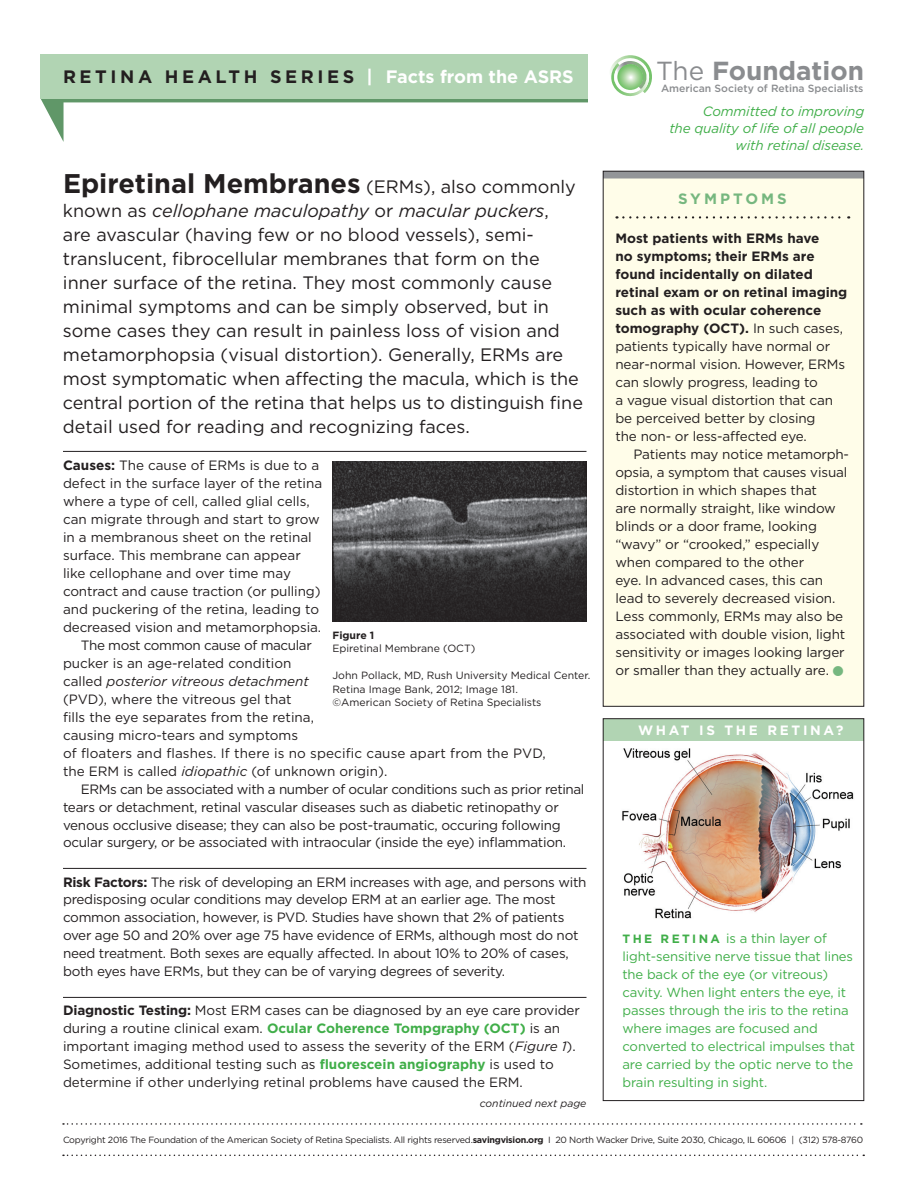
<style>
.page{position:relative;width:918px;height:1188px;background:#fff}
.page>*{position:absolute;margin:0;border:0;box-sizing:border-box;transform-origin:0 0}
.t1{font:700 27px "Gotham";color:#231f20}
.t2{font:700 26.1px "Gotham";color:#8a8c8f}
.t3{font:18px/24px "Gotham";color:#231f20}
.t4{font:700 18px "Gotham";letter-spacing:.2em;color:#231f20}
.t5{font:700 15px "Gotham";letter-spacing:.2em;color:#76b77f}
.t6{font:13.5px/18px "Gotham";letter-spacing:-.01em;color:#231f20}
.t7{font:13.5px "Gotham";letter-spacing:-.03em;color:#231f20}
.t8{font:italic 13.5px/17.2px "Gotham";letter-spacing:-.01em;color:#40ae49;text-align:right}
.t9{font:13.5px "Gotham";letter-spacing:.01em;color:#231f20}
.t10{font:italic 13.5px "Gotham";color:#231f20}
.t11{font:700 13.5px "Gotham";letter-spacing:.2em;color:#fff}
.t12{font:13.2px/18px "Gotham";letter-spacing:-.01em;color:#40ae49}
.t13{font:10.5px/13.5px "Gotham";color:#231f20}
.t14{font:500 10.5px "Gotham";color:#8a8c8f}
.t15{font:italic 10.5px "Gotham";color:#231f20}
.t16{font:700 10.5px "Gotham";color:#231f20}
.t17{font:9px "Gotham";letter-spacing:-.025em;color:#231f20}
.s1{color:#fff}
.s2{font-weight:400;font-size:18px}
.s3{font-style:italic}
.s4{font-weight:700}
.s5{font-style:normal}
.s6{font-weight:700;color:#40ae49}
.s7{font-weight:400}
.s8{font-weight:700;font-size:12px}
</style>
<div class="page">
<svg style="left:41px;top:99px;width:23px;height:43px"></svg>
<hr style="left:54px;top:98px;width:534px;height:4px;background:#609768">
<div style="left:40px;top:54px;width:548px;height:45px;background:#b1d4b3"></div>
<div style="left:603px;top:175px;width:261px;height:531px;background:#fffde9"></div>
<svg style="left:623px;top:216px;width:226px;height:3px"></svg>
<svg style="left:610px;top:55px;width:42px;height:42px"></svg>
<svg style="left:617px;top:64px;width:26px;height:26px"></svg>
<img style="left:622px;top:748px;width:232px;height:171px">
<div style="left:603px;top:719px;width:261px;height:22px;background:#b1d4b3"></div>
<div style="left:603px;top:171px;width:261px;height:7px;background:#939598"></div>
<div style="left:603px;top:718px;width:261px;height:383px;border:1px solid #231f20"></div>
<svg style="left:63px;top:1123px;width:799px;height:2px"></svg>
<svg style="left:63px;top:1155px;width:801px;height:1px"></svg>
<hr style="left:63px;top:451px;width:523px;height:1px;background:#231f20">
<hr style="left:63px;top:868px;width:523px;height:1px;background:#231f20">
<hr style="left:63px;top:997px;width:523px;height:1px;background:#231f20">
<img style="left:332px;top:461px;width:254px;height:160px">
<h3 class="t4" style="left:63px;top:65px;width:512px">RETINA HEALTH SERIES <span class="s1">| Factsfrom the ASRS</span></h3>
<h1 class="t1" style="left:63px;top:165px;width:514px">Epiretinal Membranes <span class="s2">(ERMs), also commonly</span></h1>
<p class="t3" style="left:63px;top:198px;width:522px">known as <span class="s3">cellophane maculopathy</span> or <span class="s3">macular puckers</span>,<br>are avascular (having few or no blood vessels), semi&shy;translucent, fibrocellular membranes that form on the inner surface of the retina. They most commonly cause minimal symptoms and can be simply observed, but in some cases they can result in painless loss of vision and metamorphopsia (visual distortion). Generally, ERMs are most symptomatic when affecting the macula, which is the central portion of the retina that helps us to distinguish fine detail used for reading and recognizing faces.</p>
<p class="t6" style="left:63px;top:456px;width:258px"><span class="s4">Causes:</span> The cause of ERMs is due to a</p>
<p class="t6" style="left:63px;top:474px;width:261px">defect in the surface layer of the retina</p>
<p class="t6" style="left:63px;top:492px;width:248px">where a type of cell, called glial cells,</p>
<p class="t6" style="left:63px;top:510px;width:258px">can migrate through and start to grow</p>
<p class="t6" style="left:63px;top:528px;width:250px">in a membranous sheet on the retinal</p>
<p class="t6" style="left:63px;top:546px;width:239px">surface. This membrane can appear</p>
<p class="t6" style="left:63px;top:564px;width:229px">like cellophane and over time may</p>
<p class="t6" style="left:63px;top:582px;width:259px">contract and cause traction (or pulling)</p>
<p class="t6" style="left:63px;top:599px;width:258px">and puckering of the retina, leading to</p>
<p class="t6" style="left:63px;top:617px;width:260px">decreased vision and metamorphopsia.</p>
<p class="t7" style="left:81px;top:636px;width:232px">The most common cause of macular</p>
<p class="t6" style="left:63px;top:653px;width:230px">pucker is an age-related condition</p>
<p class="t10" style="left:63px;top:672px;width:247px"><span class="s5">called</span> posterior vitreous detachment</p>
<p class="t6" style="left:63px;top:689px;width:230px">(PVD), where the vitreous gel that</p>
<p class="t6" style="left:63px;top:707px;width:253px">fills the eye separates from the retina,</p>
<p class="t6" style="left:63px;top:725px;width:237px">causing micro-tears and symptoms</p>
<p class="t9" style="left:63px;top:744px;width:484px">of floaters and flashes. If there is no specific cause apart from the PVD,</p>
<p class="t6" style="left:63px;top:761px;width:326px">the ERM is called <span class="s3">idiopathic</span> (of unknown origin).</p>
<p class="t7" style="left:81px;top:780px;width:505px">ERMs can be associated with a number of ocular conditions such as prior retinal</p>
<p class="t6" style="left:63px;top:797px;width:497px">tears or detachment, retinal vascular diseases such as diabetic retinopathy or</p>
<p class="t6" style="left:63px;top:815px;width:499px">venous occlusive disease; they can also be post-traumatic, occuring following</p>
<p class="t6" style="left:63px;top:833px;width:505px">ocular surgery, or be associated with intraocular (inside the eye) inflammation.</p>
<p class="t6" style="left:63px;top:872px;width:525px"><span class="s4">Risk Factors:</span> The risk of developing an ERM increases with age, and persons with predisposing ocular conditions may develop ERM at an earlier age. The most common association, however, is PVD. Studies have shown that 2% of patients over age 50 and 20% over age 75 have evidence of ERMs, although most do not need treatment. Both sexes are equally affected. In about 10% to 20% of cases, both eyes have ERMs, but they can be of varying degrees of severity.</p>
<p class="t6" style="left:63px;top:1001px;width:518px"><span class="s4">Diagnostic Testing:</span> Most ERM cases can be diagnosed by an eye care provider during a routine clinical exam. <span class="s6">Ocular Coherence Tompgraphy (OCT)</span> is an important imaging method used to assess the severity of the ERM (<span class="s3">Figure 1</span>).<br>Sometimes, additional testing such as <span class="s6">fluorescein angiography</span> is used to determine if other underlying retinal problems have caused the ERM.</p>
<p class="t16" style="left:332px;top:628px;width:43px">Figure 1</p>
<p class="t13" style="left:332px;top:641px;width:144px">Epiretinal Membrane (OCT)</p>
<p class="t13" style="left:332px;top:668px;width:259px">John Pollack, MD, Rush University Medical Center.<br>Retina Image Bank, 2012; Image 181.<br>©American Society of Retina Specialists</p>
<p class="t15" style="left:480px;top:1097px;width:108px">continued next page</p>
<h2 class="t2" style="left:656px;top:55px;width:209px"><span class="s7">The</span> Foundation</h2>
<p class="t14" style="left:661px;top:82px;width:204px">American Society of Retina Specialists</p>
<p class="t8" style="left:669px;top:102px;width:196px">Committed to improving<br>the quality of life of all people with retinal disease.</p>
<p class="t5" style="left:678px;top:189px;width:110px">SYMPTOMS</p>
<p class="t6" style="left:615px;top:229px;width:233px"><span class="s4">Most patients with ERMs have<br>no symptoms; their ERMs are found incidentally on dilated retinal exam or on retinal imaging such as with ocular coherence tomography (OCT).</span> In such cases, patients typically have normal or near-normal vision. However, ERMs can slowly progress, leading to<br>a vague visual distortion that can be perceived better by closing<br>the non- or less-affected eye.</p>
<p class="t6" style="left:615px;top:445px;width:235px;text-indent:18px">Patients may notice metamorph&shy;opsia, a symptom that causes visual distortion in which shapes that<br>are normally straight, like window blinds or a door frame, looking “wavy” or “crooked,” especially when compared to the other<br>eye. In advanced cases, this can lead to severely decreased vision.<br>Less commonly, ERMs may also be associated with double vision, light sensitivity or images looking larger or smaller than they actually are.</p>
<p class="t11" style="left:638px;top:721px;width:207px">WHAT IS THE RETINA?</p>
<p class="t12" style="left:622px;top:929px;width:234px"><span class="s8">T H E R E T I N A</span> is a thin layer of light-sensitive nerve tissue that lines the back of the eye (or vitreous) cavity. When light enters the eye, it passes through the iris to the retina where images are focused and converted to electrical impulses that are carried by the optic nerve to the brain resulting in sight.</p>
<p class="t17" style="left:63px;top:1134px;width:802px">Copyright 2016 The Foundation of the American Society of Retina Specialists. All rights reserved.<span class="s4">savingvision.org</span> I 20 North Wacker Drive, Suite 2030, Chicago, IL 60606 | (312) 578-8760</p>
</div>
